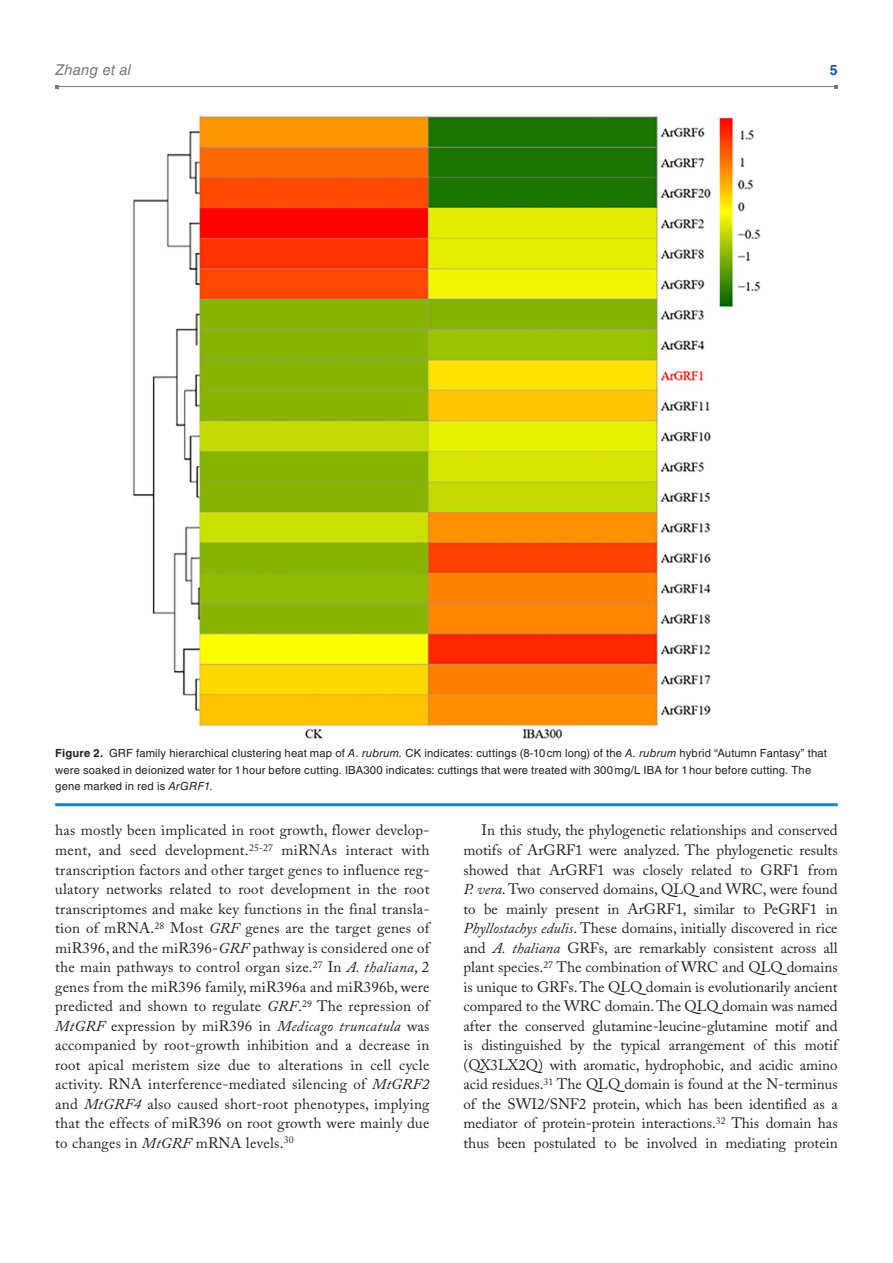
<style>
.page{position:relative;width:893px;height:1263px;background:#fff}
.page>*{position:absolute;margin:0;border:0;box-sizing:border-box;transform-origin:0 0}
.t1{font:15px/19.5px "Adobe Caslon Pro";letter-spacing:.005em;color:#231f20;text-align:justify}
.t2{font:italic 15px "Helvetica LT Std";color:#76787b}
.t3{font:700 14.25px "Helvetica LT Std";color:#1055a4}
.t4{font:11.25px/16.5px "Helvetica LT Std";letter-spacing:.015em;color:#231f20}
.s1{font-weight:700}
.s2{font-style:italic}
</style>
<div class="page">
<hr style="left:57px;top:86px;width:779px;height:1px;background:#76787b">
<hr style="left:55px;top:803px;width:783px;height:3px;background:#1582c5">
<img style="left:133px;top:115px;width:628px;height:624px">
<p class="t2" style="left:55px;top:61px;width:77px">Zhang et al</p>
<p class="t3" style="left:830px;top:61px;width:9px">5</p>
<p class="t4" style="left:55px;top:745px;width:773px"><span class="s1">Figure 2.</span> GRF family hierarchical clustering heat map of <span class="s2">A. rubrum.</span> CK indicates: cuttings (8-10cm long) of the <span class="s2">A. rubrum</span> hybrid “Autumn Fantasy” that were soaked in deionized water for 1hour before cutting. IBA300 indicates: cuttings that were treated with 300mg/L IBA for 1hour before cutting. The gene marked in red is <span class="s2">ArGRF1</span>.</p>
<p class="t1" style="left:55px;top:820px;width:376px">has mostly been implicated in root growth, flower develop&shy;ment, and seed development.<sup>25-27</sup> miRNAs interact with transcription factors and other target genes to influence reg&shy;ulatory networks related to root development in the root transcriptomes and make key functions in the final transla&shy;tion of mRNA.<sup>28</sup> Most <span class="s2">GRF</span> genes are the target genes of miR396, and the miR396-<span class="s2">GRF</span> pathway is considered one of the main pathways to control organ size.<sup>27</sup> In <span class="s2">A. thaliana</span>, 2 genes from the miR396 family, miR396a and miR396b, were predicted and shown to regulate <span class="s2">GRF</span>.<sup>29</sup> The repression of <span class="s2">MtGRF</span> expression by miR396 in <span class="s2">Medicago truncatula</span> was accompanied by root-growth inhibition and a decrease in root apical meristem size due to alterations in cell cycle activity. RNA interference-mediated silencing of <span class="s2">MtGRF2 </span>and <span class="s2">MtGRF4</span> also caused short-root phenotypes, implying that the effects of miR396 on root growth were mainly due to changes in <span class="s2">MtGRF</span> mRNA levels.<sup>30</sup></p>
<p class="t1" style="left:463px;top:820px;width:376px;text-indent:18px">In this study, the phylogenetic relationships and conserved motifs of ArGRF1 were analyzed. The phylogenetic results showed that ArGRF1 was closely related to GRF1 from <span class="s2">P. vera</span>. Two conserved domains, QLQ and WRC, were found to be mainly present in ArGRF1, similar to PeGRF1 in <span class="s2">Phyllostachys edulis</span>. These domains, initially discovered in rice and <span class="s2">A. thaliana</span> GRFs, are remarkably consistent across all plant species.<sup>27</sup> The combination of WRC and QLQ domains is unique to GRFs. The QLQ domain is evolutionarily ancient compared to the WRC domain. The QLQ domain was named after the conserved glutamine-leucine-glutamine motif and is distinguished by the typical arrangement of this motif (QX3LX2Q) with aromatic, hydrophobic, and acidic amino acid residues.<sup>31</sup> The QLQ domain is found at the N-terminus of the SWI2/SNF2 protein, which has been identified as a mediator of protein-protein interactions.<sup>32</sup> This domain has thus been postulated to be involved in mediating protein</p>
</div>
